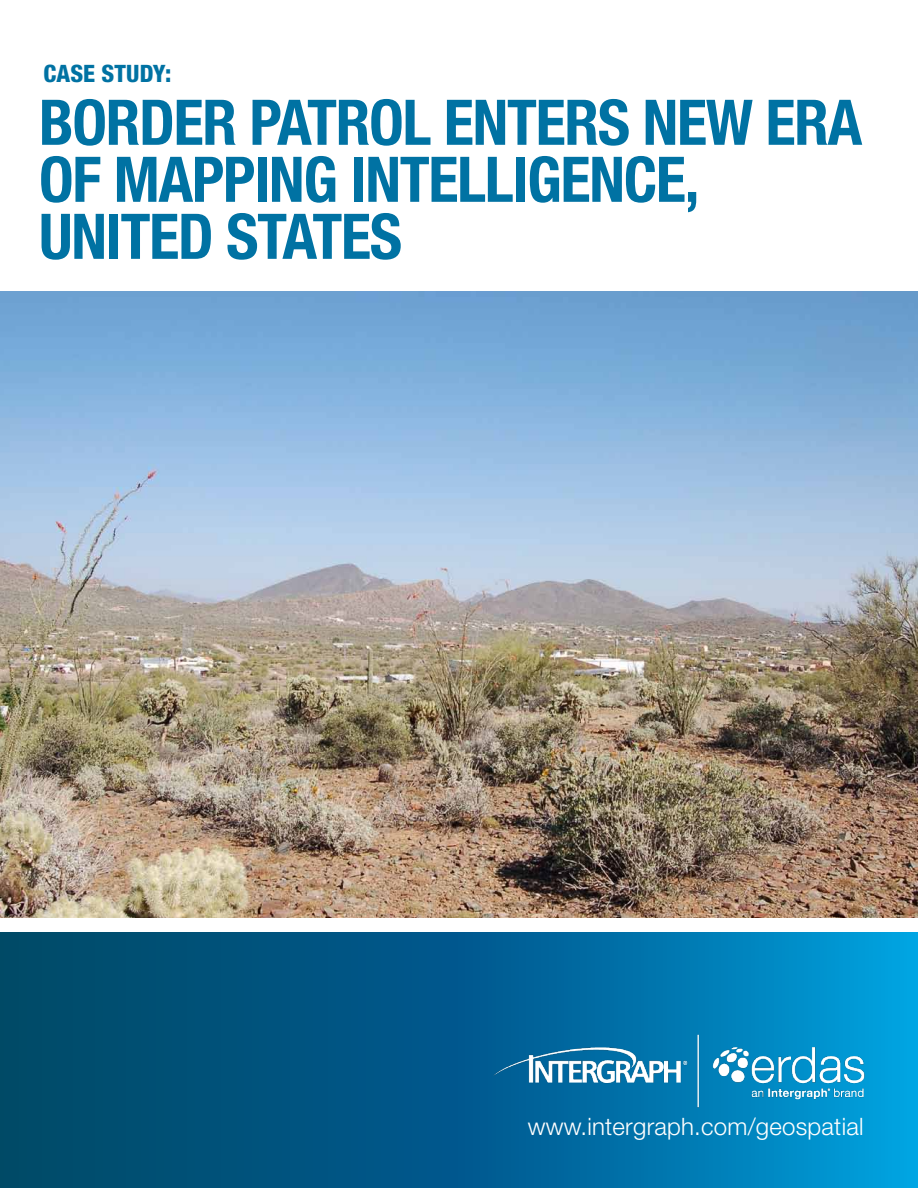
<style>
.page{position:relative;width:918px;height:1188px;background:#fff}
.page>*{position:absolute;margin:0;border:0;box-sizing:border-box;transform-origin:0 0}
.t1{font:700 condensed 63px/57px "Helvetica Neue LT Std";letter-spacing:-.02em;color:#0072a3}
.t2{font:300 24px "Helvetica Neue LT Std";letter-spacing:.01em;color:#fff}
.t3{font:800 condensed 24px "Helvetica Neue LT Std";letter-spacing:.005em;color:#0072a3}
</style>
<div class="page">
<img style="left:0;top:292px;width:918px;height:626px">
<svg style="left:0;top:932px;width:918px;height:256px;background:#006392"></svg>
<img style="left:486px;top:1023px;width:390px;height:98px">
<p class="t3" style="left:44px;top:59px;width:129px">CASE STUDY:</p>
<p class="t1" style="left:39px;top:93px;width:825px">BORDER PATROL ENTERS NEW ERA<br>OF MAPPING INTELLIGENCE,<br>UNITED STATES</p>
<p class="t2" style="left:528px;top:1112px;width:337px">www.intergraph.com/geospatial</p>
</div>
